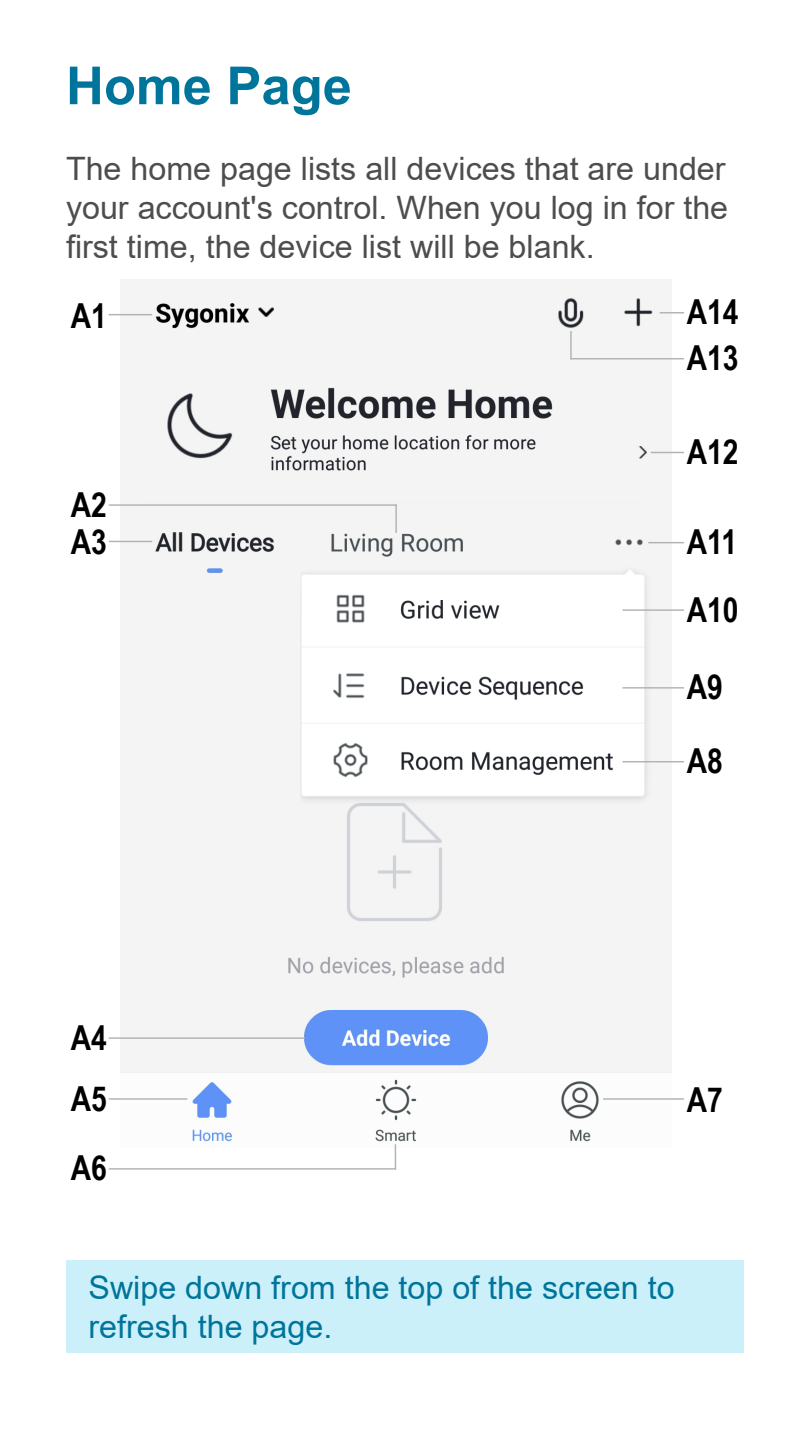
<style>
.page{position:relative;width:810px;height:1440px;background:#fff}
.page>*{position:absolute;margin:0;border:0;box-sizing:border-box;transform-origin:0 0}
.t1{font:700 52.5px "Arial";color:#00759b}
.t2{font:700 34.42px/46px "Arial Narrow";color:#000}
.t3{font:32.25px/38.7px "Arial";color:#4d4d4d;text-align:justify}
.t4{font:32.25px/38.7px "Arial";color:#00759b}
</style>
<div class="page">
<img style="left:120px;top:279px;width:552px;height:869px">
<svg style="left:660px;top:312px;width:24px;height:1px"></svg>
<hr style="left:109px;top:1037px;width:196px;height:2px;background:#b2b2b2">
<hr style="left:109px;top:1168px;width:287px;height:2px;background:#b2b2b2">
<hr style="left:109px;top:504px;width:288px;height:2px;background:#b2b2b2">
<svg style="left:395px;top:1144px;width:1px;height:26px"></svg>
<hr style="left:570px;top:358px;width:114px;height:1px;background:#b2b2b2">
<hr style="left:109px;top:314px;width:43px;height:1px;background:#b2b2b2">
<hr style="left:395px;top:504px;width:2px;height:29px;background:#b2b2b2">
<hr style="left:109px;top:541px;width:43px;height:1px;background:#b2b2b2">
<hr style="left:648px;top:542px;width:36px;height:1px;background:#b2b2b2">
<hr style="left:622px;top:609px;width:62px;height:2px;background:#b2b2b2">
<hr style="left:622px;top:687px;width:62px;height:2px;background:#b2b2b2">
<hr style="left:570px;top:331px;width:2px;height:28px;background:#b2b2b2">
<hr style="left:651px;top:452px;width:33px;height:1px;background:#b2b2b2">
<hr style="left:603px;top:1098px;width:81px;height:2px;background:#b2b2b2">
<hr style="left:109px;top:1098px;width:78px;height:2px;background:#b2b2b2">
<hr style="left:622px;top:761px;width:62px;height:1px;background:#b2b2b2">
<div style="left:66px;top:1260px;width:678px;height:93px;background:#ccf0fa"></div>
<h1 class="t1" style="left:66px;top:66px;width:287px">Home Page</h1>
<p class="t3" style="left:66px;top:153px;width:664px">The home page lists all devices that are under your account's control. When you log in for the first time, the device list will be blank.</p>
<p class="t2" style="left:71px;top:293px;width:38px">A1</p>
<p class="t2" style="left:687px;top:290px;width:53px">A14<br>A13</p>
<p class="t2" style="left:71px;top:482px;width:38px">A2</p>
<p class="t2" style="left:71px;top:519px;width:38px">A3</p>
<p class="t2" style="left:687px;top:429px;width:53px">A12</p>
<p class="t2" style="left:687px;top:519px;width:52px">A11</p>
<p class="t2" style="left:687px;top:587px;width:53px">A10</p>
<p class="t2" style="left:687px;top:664px;width:38px">A9</p>
<p class="t2" style="left:687px;top:738px;width:38px">A8</p>
<p class="t2" style="left:71px;top:1015px;width:38px">A4</p>
<p class="t2" style="left:71px;top:1076px;width:38px">A5</p>
<p class="t2" style="left:71px;top:1146px;width:38px">A6</p>
<p class="t2" style="left:687px;top:1077px;width:38px">A7</p>
<p class="t4" style="left:88px;top:1268px;width:588px">Swipe down from the top of the screen to refresh the page.</p>
</div>
